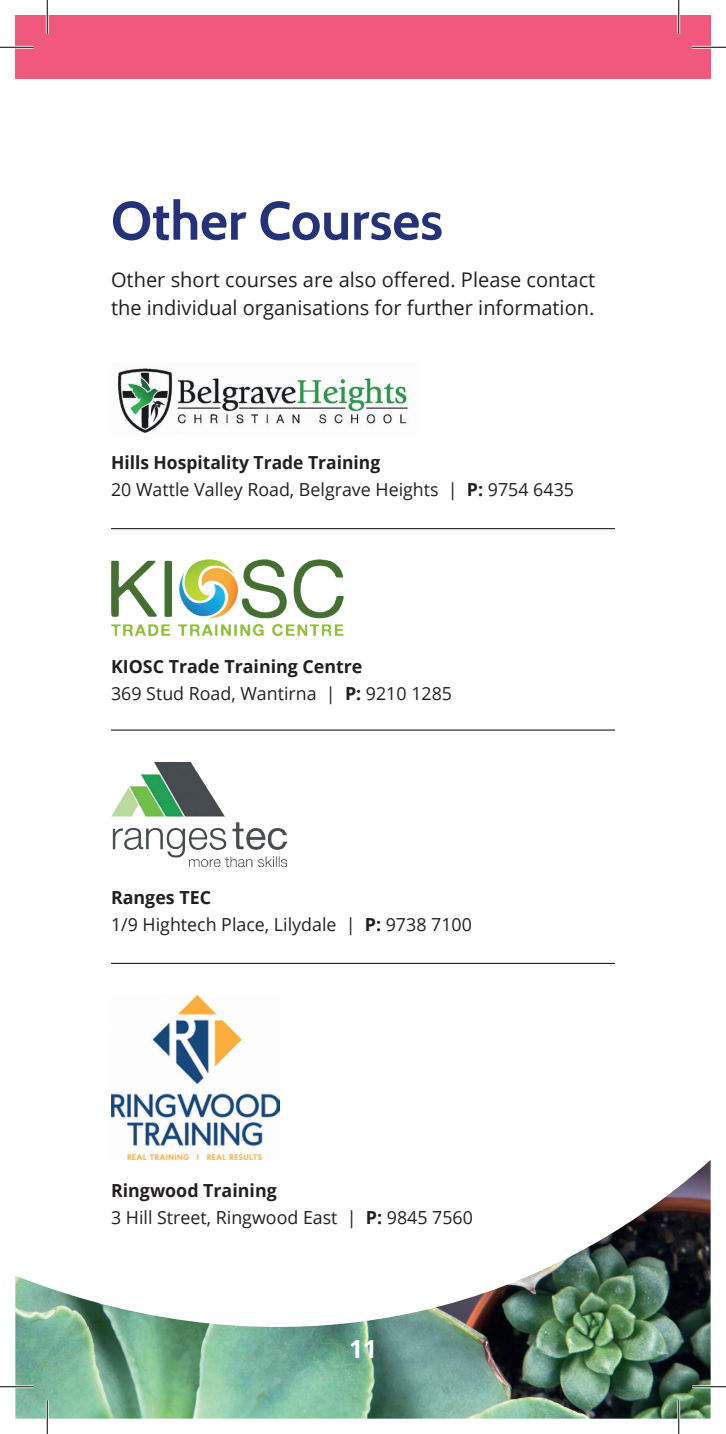
<style>
.page{position:relative;width:726px;height:1434px;background:#fff}
.page>*{position:absolute;margin:0;border:0;box-sizing:border-box;transform-origin:0 0}
.Heading_1{font:700 54px "Cabin";color:#253179}
.t1{font:700 24.75px "Open Sans";color:#fff}
.t2{font:20.25px/28.1px "Open Sans";color:#231f20}
.t3{font:18px/27px "Open Sans";color:#231f20}
.s1{font-weight:700}
</style>
<div class="page">
<img style="left:15px;top:1160px;width:696px;height:259px">
<div style="left:15px;top:15px;width:696px;height:64px;background:#f0597c"></div>
<img style="left:118px;top:368px;width:291px;height:65px">
<img style="left:111px;top:559px;width:232px;height:78px">
<img style="left:111px;top:762px;width:176px;height:104px">
<img style="left:111px;top:996px;width:169px;height:164px">
<hr style="left:111px;top:528px;width:504px;height:1px;background:#231f20">
<hr style="left:111px;top:729px;width:504px;height:2px;background:#231f20">
<hr style="left:111px;top:963px;width:504px;height:1px;background:#231f20">
<hr style="left:0;top:46px;width:34px;height:3px;background:#fff">
<hr style="left:692px;top:46px;width:34px;height:3px;background:#fff">
<hr style="left:0;top:1385px;width:34px;height:3px;background:#fff">
<hr style="left:692px;top:1385px;width:34px;height:3px;background:#fff">
<hr style="left:46px;top:0;width:3px;height:34px;background:#fff">
<hr style="left:46px;top:1400px;width:3px;height:34px;background:#fff">
<hr style="left:677px;top:0;width:3px;height:34px;background:#fff">
<hr style="left:677px;top:1400px;width:3px;height:34px;background:#fff">
<hr style="left:0;top:47px;width:34px;height:1px;background:#000">
<hr style="left:692px;top:47px;width:34px;height:1px;background:#000">
<hr style="left:0;top:1386px;width:34px;height:1px;background:#000">
<hr style="left:692px;top:1386px;width:34px;height:1px;background:#000">
<hr style="left:47px;top:0;width:1px;height:34px;background:#000">
<hr style="left:47px;top:1400px;width:1px;height:34px;background:#000">
<hr style="left:678px;top:0;width:1px;height:34px;background:#000">
<hr style="left:678px;top:1400px;width:1px;height:34px;background:#000">
<p class="Heading_1" style="left:111px;top:188px;width:333px">Other Courses</p>
<p class="t2" style="left:111px;top:265px;width:486px">Other short courses are also offered. Please contact the individual organisations for further information.</p>
<p class="t3" style="left:111px;top:449px;width:464px"><span class="s1">Hills Hospitality Trade Training<br></span>20 Wattle Valley Road, Belgrave Heights | <span class="s1">P:</span> 9754 6435</p>
<p class="t3" style="left:111px;top:652px;width:343px"><span class="s1">KIOSC Trade Training Centre<br></span>369 Stud Road, Wantirna | <span class="s1">P:</span> 9210 1285</p>
<p class="t3" style="left:111px;top:884px;width:362px"><span class="s1">Ranges TEC<br></span>1/9 Hightech Place, Lilydale | <span class="s1">P:</span> 9738 7100</p>
<p class="t3" style="left:111px;top:1176px;width:363px"><span class="s1">Ringwood Training<br></span>3 Hill Street, Ringwood East | <span class="s1">P:</span> 9845 7560</p>
<p class="t1" style="left:349px;top:1331px;width:29px">11</p>
</div>
